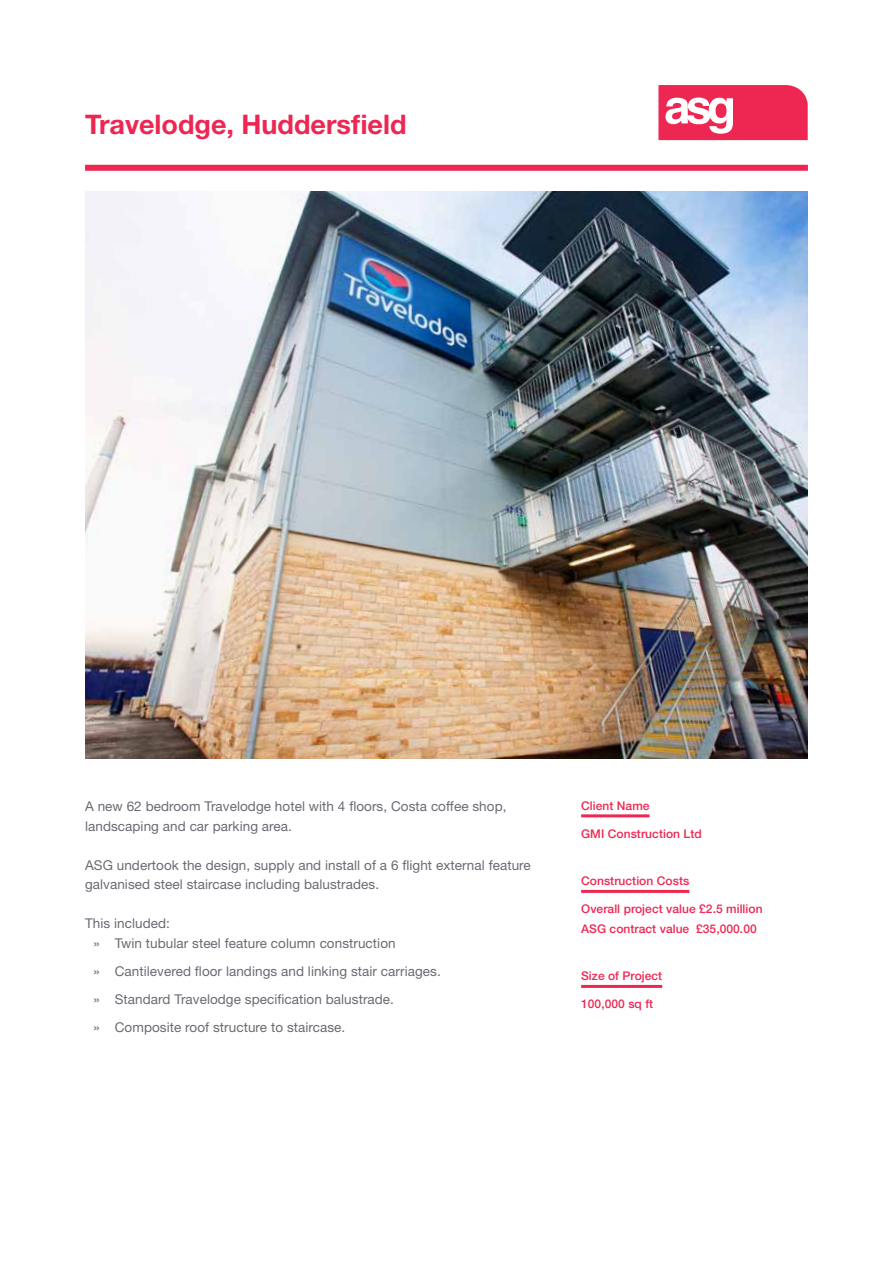
<style>
.page{position:relative;width:893px;height:1263px;background:#fff}
.page>*{position:absolute;margin:0;border:0;box-sizing:border-box;transform-origin:0 0}
.t1{font:700 27px "Helvetica Neue LT";color:#ee2652}
.t2{font:13.5px/19.5px "Helvetica Neue LT";letter-spacing:.005em;color:#696b73}
.t3{font:500 12px/19.5px "Helvetica Neue LT";letter-spacing:.005em;color:#ee2652}
</style>
<div class="page">
<div style="left:85px;top:165px;width:723px;height:6px;background:#ee2652"></div>
<svg style="left:658px;top:85px;width:150px;height:55px"></svg>
<hr style="left:581px;top:814px;width:68px;height:3px;background:#ee2652">
<hr style="left:581px;top:890px;width:108px;height:3px;background:#ee2652">
<hr style="left:581px;top:985px;width:81px;height:3px;background:#ee2652">
<img style="left:85px;top:191px;width:723px;height:567px">
<h1 class="t1" style="left:85px;top:107px;width:323px">Travelodge, Huddersfield</h1>
<p class="t2" style="left:85px;top:796px;width:423px">A new 62 bedroom Travelodge hotel with 4 floors, Costa coffee shop, landscaping and car parking area.</p>
<p class="t2" style="left:85px;top:855px;width:447px">ASG undertook the design, supply and install of a 6 flight external feature galvanised steel staircase including balustrades.</p>
<p class="t2" style="left:94px;top:913px;width:304px;text-indent:-9px">This included:<br>» Twin tubular steel feature column construction</p>
<p class="t2" style="left:94px;top:957px;width:349px;line-height:28px">» Cantilevered floor landings and linking stair carriages. » Standard Travelodge specification balustrade.<br>» Composite roof structure to staircase.</p>
<p class="t3" style="left:581px;top:796px;width:70px">Client Name</p>
<p class="t3" style="left:581px;top:824px;width:122px">GMI Construction Ltd</p>
<p class="t3" style="left:581px;top:871px;width:110px">Construction Costs</p>
<p class="t3" style="left:581px;top:899px;width:183px">Overall project value £2.5 million<br>ASG contract value £35,000.00</p>
<p class="t3" style="left:581px;top:966px;width:83px">Size of Project</p>
<p class="t3" style="left:581px;top:994px;width:74px">100,000 sq ft</p>
</div>
